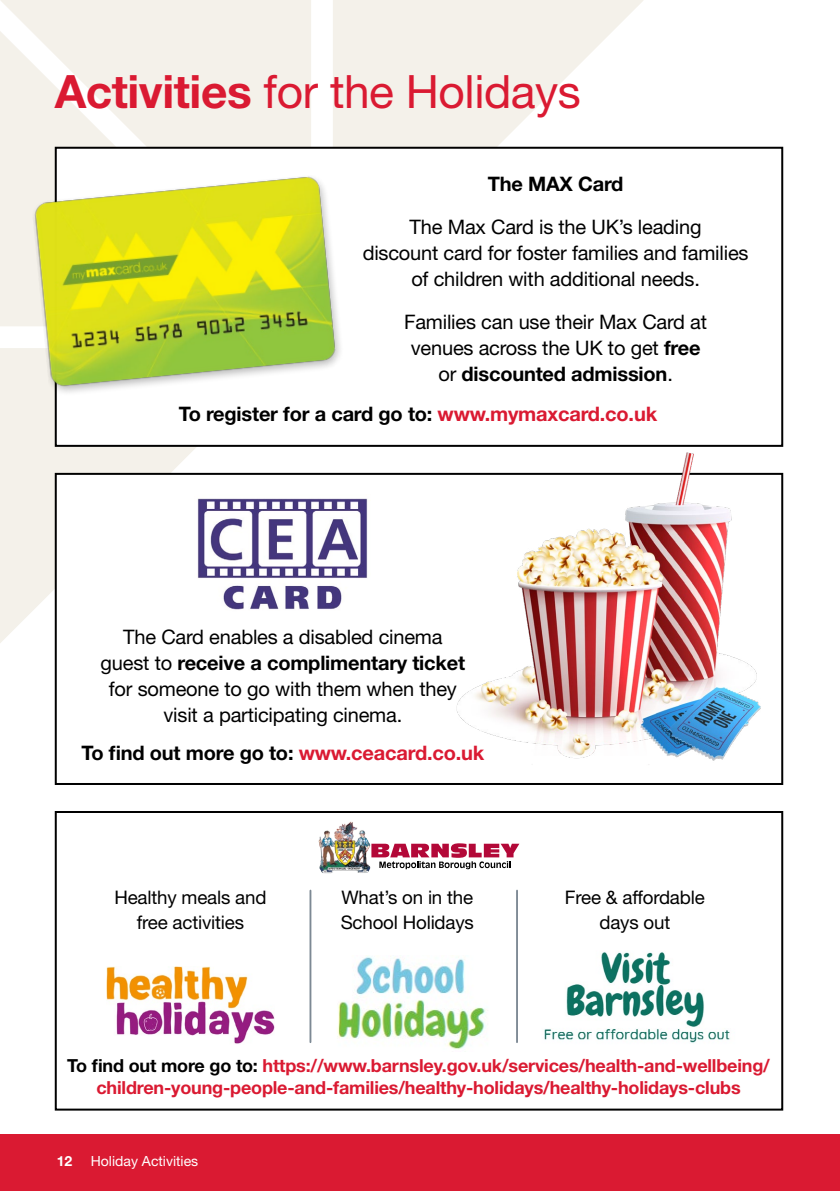
<style>
.page{position:relative;width:840px;height:1191px;background:#fff}
.page>*{position:absolute;margin:0;border:0;box-sizing:border-box;transform-origin:0 0}
.t1{font:46px "Helvetica Neue LT Std";letter-spacing:-.01em;color:#da1a32}
.t2{font:20px/26px "Helvetica Neue LT Std";letter-spacing:-.01em;color:#000;text-align:center}
.t3{font:700 20px "Helvetica Neue LT Std";letter-spacing:-.01em;color:#000}
.t4{font:18.8px/24.4px "Helvetica Neue LT Std";letter-spacing:-.01em;color:#000;text-align:center}
.t5{font:700 18px/22px "Helvetica Neue LT Std";letter-spacing:-.01em;color:#da1a32;text-align:center}
.t6{font:14px "Helvetica Neue LT Std";color:#fff}
.t7{font:700 14px "Helvetica Neue LT Std";color:#fff}
.s1{font-weight:700}
.s2{color:#da1a32}
.s3{color:#000}
</style>
<div class="page">
<svg style="left:0;top:0;width:311px;height:311px;background:#f4f1eb"></svg>
<svg style="left:332px;top:0;width:311px;height:147px;fill:#f4f1ea"></svg>
<svg style="left:0;top:348px;width:295px;height:295px;fill:#f4f1ea"></svg>
<div style="left:0;top:1134px;width:839px;height:57px;background:#da1a32"></div>
<div style="left:56px;top:148px;width:725px;height:298px;background:#fff"></div>
<div style="left:55px;top:147px;width:727px;height:300px;border:2px solid #000"></div>
<div style="left:56px;top:474px;width:725px;height:310px;background:#fff"></div>
<div style="left:55px;top:473px;width:727px;height:312px;border:2px solid #000"></div>
<div style="left:55px;top:811px;width:727px;height:299px;border:2px solid #000"></div>
<img style="left:31px;top:172px;width:309px;height:238px">
<img style="left:442px;top:444px;width:337px;height:321px">
<img style="left:197px;top:498px;width:171px;height:112px">
<img style="left:337px;top:955px;width:149px;height:95px">
<img style="left:544px;top:951px;width:186px;height:92px">
<img style="left:106px;top:966px;width:168px;height:78px">
<hr style="left:309px;top:890px;width:2px;height:152px;background:#7d8994">
<hr style="left:516px;top:890px;width:1px;height:152px;background:#7d8994">
<img style="left:318px;top:821px;width:52px;height:52px">
<svg style="left:371px;top:843px;width:148px;height:26px"></svg>
<h1 class="t1" style="left:55px;top:64px;width:527px"><span class="s1">Activities</span> for the Holidays</h1>
<p class="t3" style="left:487px;top:171px;width:137px">The MAX Card</p>
<p class="t2" style="left:362px;top:213px;width:387px">The Max Card is the UK’s leading<br>discount card for foster families and families of children with additional needs.</p>
<p class="t2" style="left:404px;top:308px;width:304px">Families can use their Max Card at venues across the UK to get <span class="s1">free </span>or <span class="s1">discounted admission</span>.</p>
<p class="t3" style="left:179px;top:401px;width:479px">To register for a card go to: <span class="s2">www.mymaxcard.co.uk</span></p>
<p class="t2" style="left:101px;top:623px;width:366px">The Card enables a disabled cinema guest to <span class="s1">receive a complimentary ticket </span>for someone to go with them when they visit a participating cinema.</p>
<p class="t3" style="left:82px;top:740px;width:404px">To find out more go to: <span class="s2">www.ceacard.co.uk</span></p>
<p class="t4" style="left:114px;top:885px;width:153px">Healthy meals and free activities</p>
<p class="t4" style="left:564px;top:885px;width:141px">Free &amp; affordable days out</p>
<p class="t4" style="left:340px;top:885px;width:135px;text-align:left">What’s on in the<br>School Holidays</p>
<p class="t5" style="left:67px;top:1054px;width:703px"><span class="s3">To find out more go to:</span> https://www.barnsley.gov.uk/services/health-and-wellbeing/ children-young-people-and-families/healthy-holidays/healthy-holidays-clubs</p>
<p class="t7" style="left:57px;top:1151px;width:17px">12</p>
<p class="t6" style="left:91px;top:1152px;width:109px">Holiday Activities</p>
</div>
